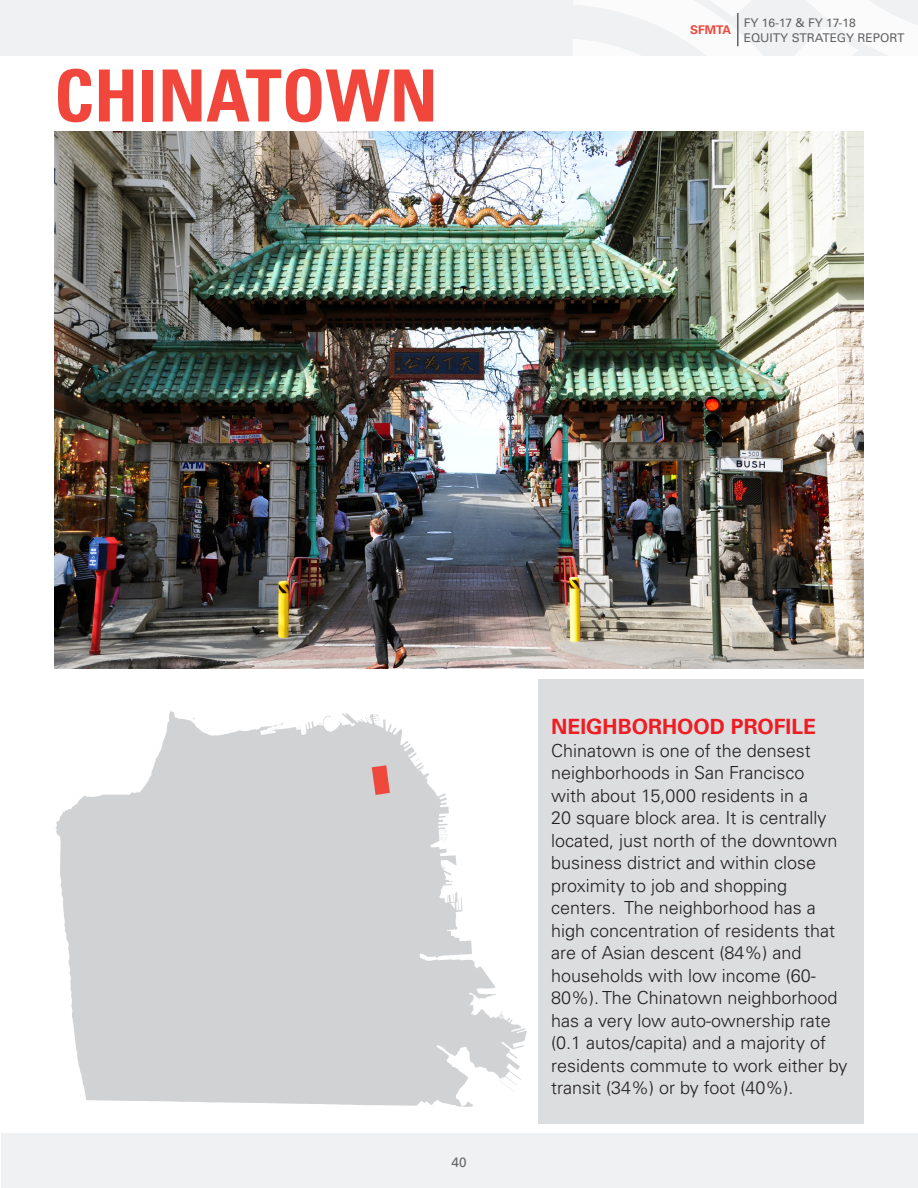
<style>
.page{position:relative;width:918px;height:1188px;background:#fff}
.page>*{position:absolute;margin:0;border:0;box-sizing:border-box;transform-origin:0 0}
.Neighborhood_Header{font:700 condensed 72px "Univers";color:#f0463c}
.Body_Style{font:700 21px "Univers";color:#ee1d23}
.Body_Style-2{font:300 18px/22.5px "Univers";color:#231f20}
.t1{font:13.5px "Univers";color:#636366}
.t2{font:12px/15px "Univers";color:#636366}
.t3{font:700 12px "Univers";color:#ef483c}
</style>
<div class="page">
<div style="left:1px;top:1133px;width:916px;height:55px;background:#f0f1f2"></div>
<div style="left:539px;top:680px;width:325px;height:444px;background:#dcdddf"></div>
<div style="left:0;top:1px;width:918px;height:55px;background:#f0f1f2"></div>
<svg style="left:573px;top:0;width:345px;height:132px"></svg>
<hr style="left:737px;top:13px;width:2px;height:33px;background:#636366">
<svg style="left:56px;top:711px;width:471px;height:396px;fill:#d1d2d4"></svg>
<svg style="left:352px;top:1105px;width:19px;height:1px"></svg>
<svg style="left:373px;top:715px;width:8px;height:13px"></svg>
<div style="left:433px;top:680px;width:96px;height:58px;background:#fff"></div>
<svg style="left:372px;top:765px;width:18px;height:30px"></svg>
<img style="left:54px;top:132px;width:810px;height:536px">
<p class="Neighborhood_Header" style="left:54px;top:52px;width:385px">CHINATOWN</p>
<p class="t3" style="left:690px;top:23px;width:42px">SFMTA</p>
<p class="t2" style="left:744px;top:15px;width:162px">FY 16-17 &amp; FY 17-18<br>EQUITY STRATEGY REPORT</p>
<p class="t1" style="left:451px;top:1154px;width:17px">40</p>
<p class="Body_Style" style="left:551px;top:715px;width:266px">NEIGHBORHOOD PROFILE</p>
<p class="Body_Style-2" style="left:551px;top:739px;width:298px">Chinatown is one of the densest neighborhoods in San Francisco<br>with about 15,000 residents in a<br>20 square block area. It is centrally located, just north of the downtown business district and within close proximity to job and shopping centers. The neighborhood has a high concentration of residents that are of Asian descent (84%) and households with low income (60- 80%). The Chinatown neighborhood has a very low auto-ownership rate (0.1 autos/capita) and a majority of residents commute to work either by transit (34%) or by foot (40%).</p>
</div>
